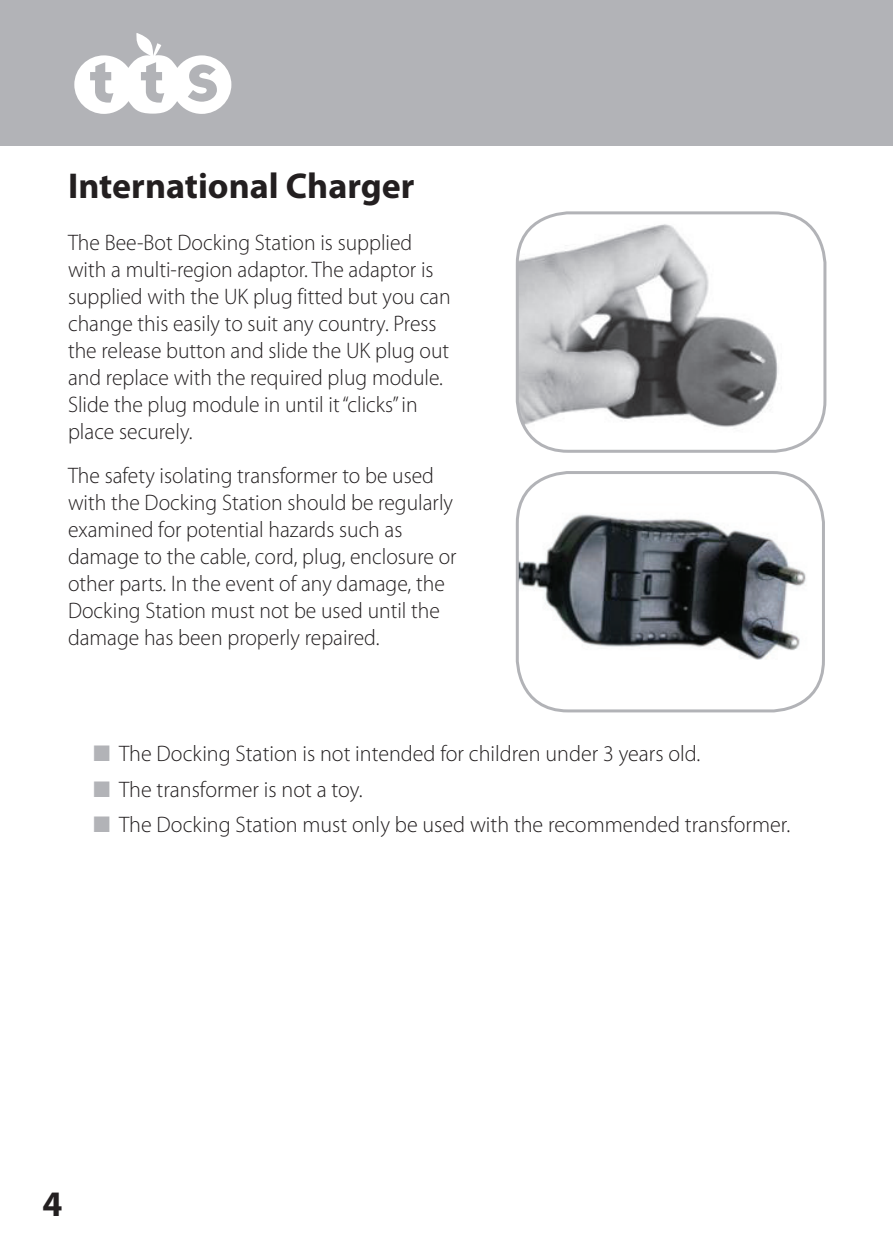
<style>
.page{position:relative;width:893px;height:1259px;background:#fff}
.page>*{position:absolute;margin:0;border:0;box-sizing:border-box;transform-origin:0 0}
.t1{font:700 36px "Myriad Pro";color:#231f20}
.t2{font:300 22.5px/27px "Myriad Pro";color:#231f20;scale:.96 1}
.t3{font:300 22.5px "Myriad Pro";color:#231f20}
.s1{color:#b2b3b7}
</style>
<div class="page">
<img style="left:517px;top:503px;width:306px;height:208px">
<div style="left:516px;top:471px;width:309px;height:241px;border:3px solid #b2b3b7;border-radius:51px"></div>
<img style="left:517px;top:215px;width:308px;height:236px">
<div style="left:516px;top:211px;width:310px;height:242px;border:3px solid #b2b3b7;border-radius:51px"></div>
<div style="left:0;top:0;width:893px;height:145px;background:#b2b3b7"></div>
<svg style="left:74px;top:33px;width:157px;height:81px"></svg>
<h1 class="t1" style="left:68px;top:162px;width:348px">International Charger</h1>
<p class="t2" style="left:68px;top:229px;width:400px">The Bee-Bot Docking Station is supplied with a multi-region adaptor. The adaptor is supplied with the UK plug fitted but you can change this easily to suit any country. Press the release button and slide the UK plug out and replace with the required plug module.<br>Slide the plug module in until it “clicks” in place securely.</p>
<p class="t2" style="left:68px;top:462px;width:406px">The safety isolating transformer to be used with the Docking Station should be regularly examined for potential hazards such as damage to the cable, cord, plug, enclosure or other parts. In the event of any damage, the Docking Station must not be used until the damage has been properly repaired.</p>
<p class="t3" style="left:94px;top:741px;width:608px"><span class="s1">■</span> The Docking Station is not intended for children under 3 years old.</p>
<p class="t3" style="left:94px;top:777px;width:271px"><span class="s1">■</span> The transformer is not a toy.</p>
<p class="t3" style="left:94px;top:812px;width:698px"><span class="s1">■</span> The Docking Station must only be used with the recommended transformer.</p>
<h1 class="t1" style="left:43px;top:1180px;width:21px">4</h1>
</div>
